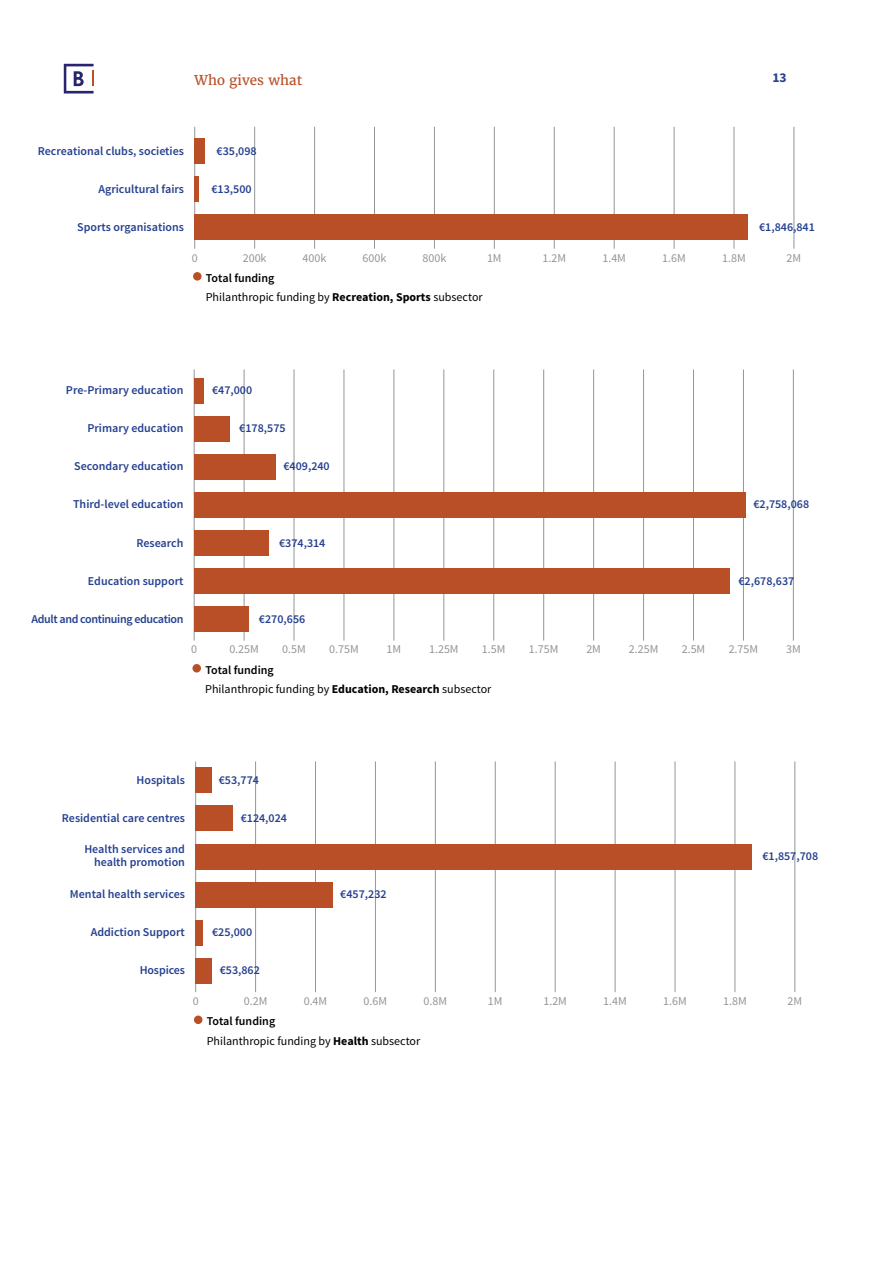
<style>
.page{position:relative;width:893px;height:1263px;background:#fff}
.page>*{position:absolute;margin:0;border:0;box-sizing:border-box;transform-origin:0 0}
.t1{font:13.5px "Merriweather";color:#b94f27}
.t2{font:700 13.5px "Source Sans Pro";color:#25408f}
.t3{font:600 12px/13.5px "Source Sans Pro";color:#25408f;text-align:right}
.t4{font:12px "Source Sans Pro";color:#000}
.t5{font:12px "Source Sans Pro";color:#939598}
.t6{font:600 12px "Source Sans Pro";color:#000}
.t7{font:600 12px "Source Sans Pro";letter-spacing:-.03em;color:#25408f}
.s1{font-weight:700}
</style>
<div class="page">
<svg style="left:64px;top:64px;width:30px;height:29px"></svg>
<hr style="left:194px;top:127px;width:1px;height:122px;background:#939598">
<hr style="left:254px;top:127px;width:1px;height:122px;background:#939598">
<hr style="left:314px;top:127px;width:1px;height:122px;background:#939598">
<hr style="left:374px;top:127px;width:1px;height:122px;background:#939598">
<hr style="left:434px;top:127px;width:1px;height:122px;background:#939598">
<hr style="left:494px;top:127px;width:1px;height:122px;background:#939598">
<hr style="left:554px;top:127px;width:1px;height:122px;background:#939598">
<hr style="left:614px;top:127px;width:1px;height:122px;background:#939598">
<hr style="left:734px;top:127px;width:1px;height:122px;background:#939598">
<hr style="left:674px;top:127px;width:1px;height:122px;background:#939598">
<hr style="left:794px;top:127px;width:1px;height:122px;background:#939598">
<div style="left:195px;top:138px;width:10px;height:26px;background:#b94f27"></div>
<div style="left:195px;top:215px;width:553px;height:25px;background:#b94f27"></div>
<hr style="left:195px;top:177px;width:4px;height:25px;background:#b94f27">
<div style="left:193px;top:272px;width:9px;height:9px;background:#b94f27;border-radius:50%"></div>
<hr style="left:194px;top:369px;width:1px;height:272px;background:#939598">
<hr style="left:244px;top:369px;width:1px;height:272px;background:#939598">
<hr style="left:294px;top:369px;width:1px;height:272px;background:#939598">
<hr style="left:344px;top:369px;width:1px;height:272px;background:#939598">
<hr style="left:394px;top:369px;width:1px;height:272px;background:#939598">
<hr style="left:444px;top:369px;width:1px;height:272px;background:#939598">
<hr style="left:493px;top:369px;width:1px;height:272px;background:#939598">
<hr style="left:543px;top:369px;width:1px;height:272px;background:#939598">
<hr style="left:643px;top:369px;width:1px;height:272px;background:#939598">
<hr style="left:693px;top:369px;width:1px;height:272px;background:#939598">
<hr style="left:743px;top:369px;width:1px;height:272px;background:#939598">
<hr style="left:593px;top:369px;width:1px;height:272px;background:#939598">
<hr style="left:793px;top:369px;width:1px;height:272px;background:#939598">
<div style="left:194px;top:378px;width:9px;height:25px;background:#b94f27"></div>
<div style="left:194px;top:416px;width:36px;height:25px;background:#b94f27"></div>
<div style="left:194px;top:454px;width:82px;height:26px;background:#b94f27"></div>
<div style="left:194px;top:492px;width:551px;height:26px;background:#b94f27"></div>
<div style="left:194px;top:530px;width:75px;height:26px;background:#b94f27"></div>
<div style="left:194px;top:607px;width:54px;height:25px;background:#b94f27"></div>
<div style="left:194px;top:568px;width:535px;height:26px;background:#b94f27"></div>
<div style="left:192px;top:664px;width:9px;height:8px;background:#b94f27;border-radius:50%"></div>
<hr style="left:195px;top:761px;width:1px;height:231px;background:#939598">
<hr style="left:255px;top:761px;width:1px;height:231px;background:#939598">
<hr style="left:315px;top:761px;width:1px;height:231px;background:#939598">
<hr style="left:375px;top:761px;width:1px;height:231px;background:#939598">
<hr style="left:435px;top:761px;width:1px;height:231px;background:#939598">
<hr style="left:495px;top:761px;width:1px;height:231px;background:#939598">
<hr style="left:555px;top:761px;width:1px;height:231px;background:#939598">
<hr style="left:615px;top:761px;width:1px;height:231px;background:#939598">
<hr style="left:735px;top:761px;width:1px;height:231px;background:#939598">
<hr style="left:675px;top:761px;width:1px;height:231px;background:#939598">
<hr style="left:795px;top:761px;width:1px;height:231px;background:#939598">
<div style="left:195px;top:767px;width:17px;height:26px;background:#b94f27"></div>
<div style="left:195px;top:806px;width:38px;height:25px;background:#b94f27"></div>
<div style="left:195px;top:844px;width:557px;height:25px;background:#b94f27"></div>
<div style="left:195px;top:882px;width:138px;height:25px;background:#b94f27"></div>
<div style="left:195px;top:958px;width:17px;height:26px;background:#b94f27"></div>
<div style="left:195px;top:920px;width:8px;height:25px;background:#b94f27"></div>
<div style="left:194px;top:1015px;width:8px;height:9px;background:#b94f27;border-radius:50%"></div>
<p class="t1" style="left:195px;top:71px;width:109px">Who gives what</p>
<p class="t2" style="left:772px;top:69px;width:16px">13</p>
<p class="t3" style="left:38px;top:144px;width:148px">Recreational clubs, societies</p>
<p class="t3" style="left:98px;top:182px;width:87px">Agricultural fairs</p>
<p class="t3" style="left:77px;top:220px;width:108px">Sports organisations</p>
<p class="t3" style="left:217px;top:144px;width:42px">€35,098</p>
<p class="t3" style="left:211px;top:182px;width:42px">€13,500</p>
<p class="t3" style="left:759px;top:220px;width:57px">€1,846,841</p>
<p class="t5" style="left:192px;top:250px;width:7px">0</p>
<p class="t5" style="left:243px;top:250px;width:25px">200k</p>
<p class="t5" style="left:303px;top:250px;width:25px">400k</p>
<p class="t5" style="left:363px;top:250px;width:25px">600k</p>
<p class="t5" style="left:422px;top:250px;width:25px">800k</p>
<p class="t5" style="left:487px;top:250px;width:16px">1M</p>
<p class="t5" style="left:542px;top:250px;width:25px">1.2M</p>
<p class="t5" style="left:602px;top:250px;width:25px">1.4M</p>
<p class="t5" style="left:662px;top:250px;width:25px">1.6M</p>
<p class="t5" style="left:722px;top:250px;width:25px">1.8M</p>
<p class="t5" style="left:787px;top:250px;width:16px">2M</p>
<p class="t6" style="left:206px;top:270px;width:70px">Total funding</p>
<p class="t4" style="left:206px;top:290px;width:278px">Philanthropic funding by <span class="s1">Recreation, Sports</span> subsector</p>
<p class="t3" style="left:66px;top:384px;width:119px">Pre-Primary education</p>
<p class="t3" style="left:87px;top:422px;width:98px">Primary education</p>
<p class="t3" style="left:74px;top:460px;width:111px">Secondary education</p>
<p class="t3" style="left:73px;top:498px;width:112px">Third-level education</p>
<p class="t3" style="left:136px;top:536px;width:49px">Research</p>
<p class="t3" style="left:88px;top:574px;width:97px">Education support</p>
<p class="t7" style="left:32px;top:611px;width:153px">Adult and continuing education</p>
<p class="t3" style="left:212px;top:384px;width:42px">€47,000</p>
<p class="t3" style="left:239px;top:422px;width:48px">€178,575</p>
<p class="t3" style="left:283px;top:460px;width:48px">€409,240</p>
<p class="t3" style="left:279px;top:536px;width:48px">€374,314</p>
<p class="t3" style="left:259px;top:612px;width:48px">€270,656</p>
<p class="t3" style="left:753px;top:498px;width:57px">€2,758,068</p>
<p class="t3" style="left:738px;top:574px;width:57px">€2,678,637</p>
<p class="t5" style="left:191px;top:642px;width:7px">0</p>
<p class="t5" style="left:229px;top:642px;width:31px">0.25M</p>
<p class="t5" style="left:282px;top:642px;width:25px">0.5M</p>
<p class="t5" style="left:329px;top:642px;width:31px">0.75M</p>
<p class="t5" style="left:387px;top:642px;width:16px">1M</p>
<p class="t5" style="left:429px;top:642px;width:31px">1.25M</p>
<p class="t5" style="left:482px;top:642px;width:25px">1.5M</p>
<p class="t5" style="left:529px;top:642px;width:31px">1.75M</p>
<p class="t5" style="left:586px;top:642px;width:16px">2M</p>
<p class="t5" style="left:629px;top:642px;width:31px">2.25M</p>
<p class="t5" style="left:682px;top:642px;width:25px">2.5M</p>
<p class="t5" style="left:729px;top:642px;width:31px">2.75M</p>
<p class="t5" style="left:786px;top:642px;width:16px">3M</p>
<p class="t6" style="left:205px;top:662px;width:70px">Total funding</p>
<p class="t4" style="left:205px;top:681px;width:288px">Philanthropic funding by <span class="s1">Education, Research</span> subsector</p>
<p class="t3" style="left:137px;top:773px;width:50px">Hospitals</p>
<p class="t3" style="left:62px;top:811px;width:125px">Residential care centres</p>
<p class="t3" style="left:84px;top:842px;width:102px">Health services and health promotion</p>
<p class="t3" style="left:70px;top:888px;width:116px">Mental health services</p>
<p class="t3" style="left:91px;top:926px;width:96px">Addiction Support</p>
<p class="t3" style="left:140px;top:964px;width:47px">Hospices</p>
<p class="t3" style="left:219px;top:773px;width:42px">€53,774</p>
<p class="t3" style="left:241px;top:811px;width:48px">€124,024</p>
<p class="t3" style="left:212px;top:926px;width:42px">€25,000</p>
<p class="t3" style="left:220px;top:964px;width:42px">€53,862</p>
<p class="t3" style="left:340px;top:888px;width:48px">€457,232</p>
<p class="t3" style="left:762px;top:849px;width:57px">€1,857,708</p>
<p class="t5" style="left:193px;top:993px;width:7px">0</p>
<p class="t5" style="left:244px;top:993px;width:25px">0.2M</p>
<p class="t5" style="left:304px;top:993px;width:25px">0.4M</p>
<p class="t5" style="left:364px;top:993px;width:25px">0.6M</p>
<p class="t5" style="left:424px;top:993px;width:25px">0.8M</p>
<p class="t5" style="left:488px;top:993px;width:16px">1M</p>
<p class="t5" style="left:543px;top:993px;width:25px">1.2M</p>
<p class="t5" style="left:603px;top:993px;width:25px">1.4M</p>
<p class="t5" style="left:663px;top:993px;width:25px">1.6M</p>
<p class="t5" style="left:723px;top:993px;width:25px">1.8M</p>
<p class="t5" style="left:787px;top:993px;width:16px">2M</p>
<p class="t6" style="left:207px;top:1013px;width:70px">Total funding</p>
<p class="t4" style="left:207px;top:1033px;width:215px">Philanthropic funding by <span class="s1">Health</span> subsector</p>
</div>
